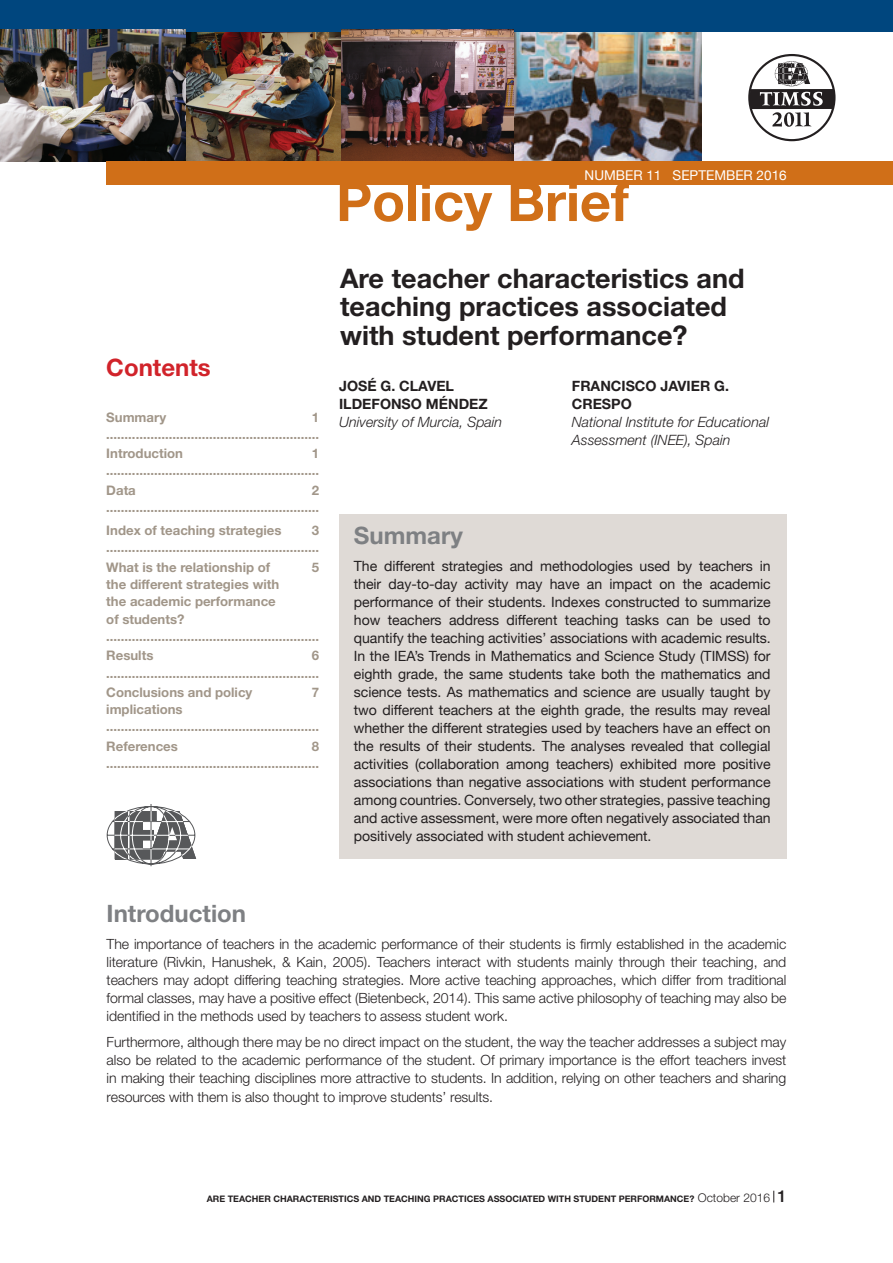
<style>
.page{position:relative;width:893px;height:1263px;background:#fff}
.page>*{position:absolute;margin:0;border:0;box-sizing:border-box;transform-origin:0 0}
.t1{font:700 54px "Helvetica Neue";color:#d06f18}
.t2{font:700 27px/28.5px "Helvetica Neue";color:#231f20}
.t3{font:700 24px "Helvetica Neue";color:#7e8083}
.t4{font:700 24px "Helvetica Neue";color:#d1232a}
.t5{font:italic 300 14.25px/18px "Helvetica Neue";color:#231f20}
.t6{font:700 14.25px/18px "Helvetica Neue";color:#231f20}
.t7{font:14.1px/18px "Helvetica Neue";letter-spacing:-.005em;color:#231f20;text-align:justify}
.t8{font:300 14.1px/18px "Helvetica Neue";letter-spacing:-.005em;color:#231f20;text-align:justify}
.t9{font:13.5px "Helvetica Neue";color:#fff}
.t10{font:700 13.2px/17.2px "Helvetica Neue";color:#a19689;text-align:right}
.t11{font:700 10.35px "Helvetica Neue";color:#231f20}
.t12{font:700 9px "Helvetica Neue";color:#231f20}
.s1{font-weight:300;font-size:12px}
.s2{font-weight:500;font-size:16.5px}
.s3{font-weight:300}
</style>
<div class="page">
<div style="left:339px;top:514px;width:447px;height:345px;background:#dfdad6"></div>
<div style="left:748px;top:54px;width:88px;height:87px;border:2px solid #231f20;border-radius:50%"></div>
<svg style="left:749px;top:61px;width:85px;height:66px"></svg>
<img style="left:186px;top:31px;width:155px;height:131px">
<img style="left:513px;top:31px;width:189px;height:131px">
<svg style="left:106px;top:804px;width:90px;height:62px"></svg>
<div style="left:0;top:0;width:893px;height:31px;background:#00467e"></div>
<img style="left:0;top:30px;width:186px;height:132px">
<img style="left:341px;top:30px;width:172px;height:132px">
<div style="left:106px;top:162px;width:787px;height:23px;background:#d06f18"></div>
<p class="t9" style="left:585px;top:165px;width:204px">Num ber 11 SEPTEMBER 2016</p>
<h1 class="t1" style="left:336px;top:168px;width:294px">Policy Brief</h1>
<h3 class="t4" style="left:106px;top:352px;width:106px">Contents</h3>
<p class="t10" style="left:106px;top:408px;width:61px">Summary</p>
<p class="t10" style="left:106px;top:408px;width:214px">1 ..........................................................</p>
<p class="t10" style="left:106px;top:445px;width:78px">Introduction</p>
<p class="t10" style="left:106px;top:445px;width:214px">1 ..........................................................</p>
<p class="t10" style="left:106px;top:481px;width:31px">Data</p>
<p class="t10" style="left:106px;top:481px;width:214px">2 ..........................................................</p>
<p class="t10" style="left:106px;top:522px;width:177px">Index of teaching strategies</p>
<p class="t10" style="left:106px;top:522px;width:214px">3 ..........................................................</p>
<p class="t10" style="left:106px;top:558px;width:165px">What is the relationship of</p>
<p class="t10" style="left:312px;top:558px;width:9px">5</p>
<p class="t10" style="left:106px;top:575px;width:214px;text-align:left">the different strategies with<br>the academic performance<br>of students? ..........................................................</p>
<p class="t10" style="left:106px;top:647px;width:49px">Results</p>
<p class="t10" style="left:106px;top:647px;width:214px">6 ..........................................................</p>
<p class="t10" style="left:106px;top:683px;width:148px">Conclusions and policy</p>
<p class="t10" style="left:312px;top:683px;width:9px">7</p>
<p class="t10" style="left:106px;top:700px;width:214px;text-align:left">implications ..........................................................</p>
<p class="t10" style="left:106px;top:737px;width:73px">References</p>
<p class="t10" style="left:106px;top:737px;width:214px">8 ..........................................................</p>
<h2 class="t2" style="left:340px;top:263px;width:406px">Are teacher characteristics and teaching practices associated with student performance?</h2>
<p class="t6" style="left:339px;top:376px;width:150px">José G. Clavel<br>Ildefonso Méndez</p>
<p class="t5" style="left:339px;top:412px;width:165px">University of Murcia, Spain</p>
<p class="t6" style="left:572px;top:376px;width:159px">Francisco Javier G.<br>Crespo</p>
<p class="t5" style="left:572px;top:412px;width:199px">National Institute for Educational<br>Assessment (INEE), Spain</p>
<h3 class="t3" style="left:354px;top:521px;width:110px">Summary</h3>
<p class="t7" style="left:354px;top:557px;width:418px">The different strategies and methodologies used by teachers in their day-to-day activity may have an impact on the academic performance of their students. Indexes constructed to summarize how teachers address different teaching tasks can be used to quantify the teaching activities’ associations with academic results.<br>In the IEA’s Trends in Mathematics and Science Study (TIMSS) for eighth grade, the same students take both the mathematics and science tests. As mathematics and science are usually taught by two different teachers at the eighth grade, the results may reveal whether the different strategies used by teachers have an effect on the results of their students. The analyses revealed that collegial activities (collaboration among teachers) exhibited more positive associations than negative associations with student performance among countries. Conversely, two other strategies, passive teaching and active assessment, were more often negatively associated than positively associated with student achievement.</p>
<h3 class="t3" style="left:107px;top:899px;width:141px">Introduction</h3>
<p class="t8" style="left:107px;top:934px;width:681px">The importance of teachers in the academic performance of their students is firmly established in the academic literature (Rivkin, Hanushek, &amp; Kain, 2005). Teachers interact with students mainly through their teaching, and teachers may adopt differing teaching strategies. More active teaching approaches, which differ from traditional formal classes, may have a positive effect (Bietenbeck, 2014). This same active philosophy of teaching may also be identified in the methods used by teachers to assess student work.</p>
<p class="t8" style="left:107px;top:1033px;width:681px">Furthermore, although there may be no direct impact on the student, the way the teacher addresses a subject may also be related to the academic performance of the student. Of primary importance is the effort teachers invest in making their teaching disciplines more attractive to students. In addition, relying on other teachers and sharing resources with them is also thought to improve students’ results.</p>
<p class="t12" style="left:207px;top:1194px;width:581px">Are teacher characteristics and teaching practices associated with student performance? <span class="s1">October 2016</span> <span class="s2">1</span></p>
<p class="t11" style="left:130px;top:1192px;width:641px">Are teacher characteristics and teaching practices associated with student performance? <span class="s3">September 2016</span></p>
</div>
